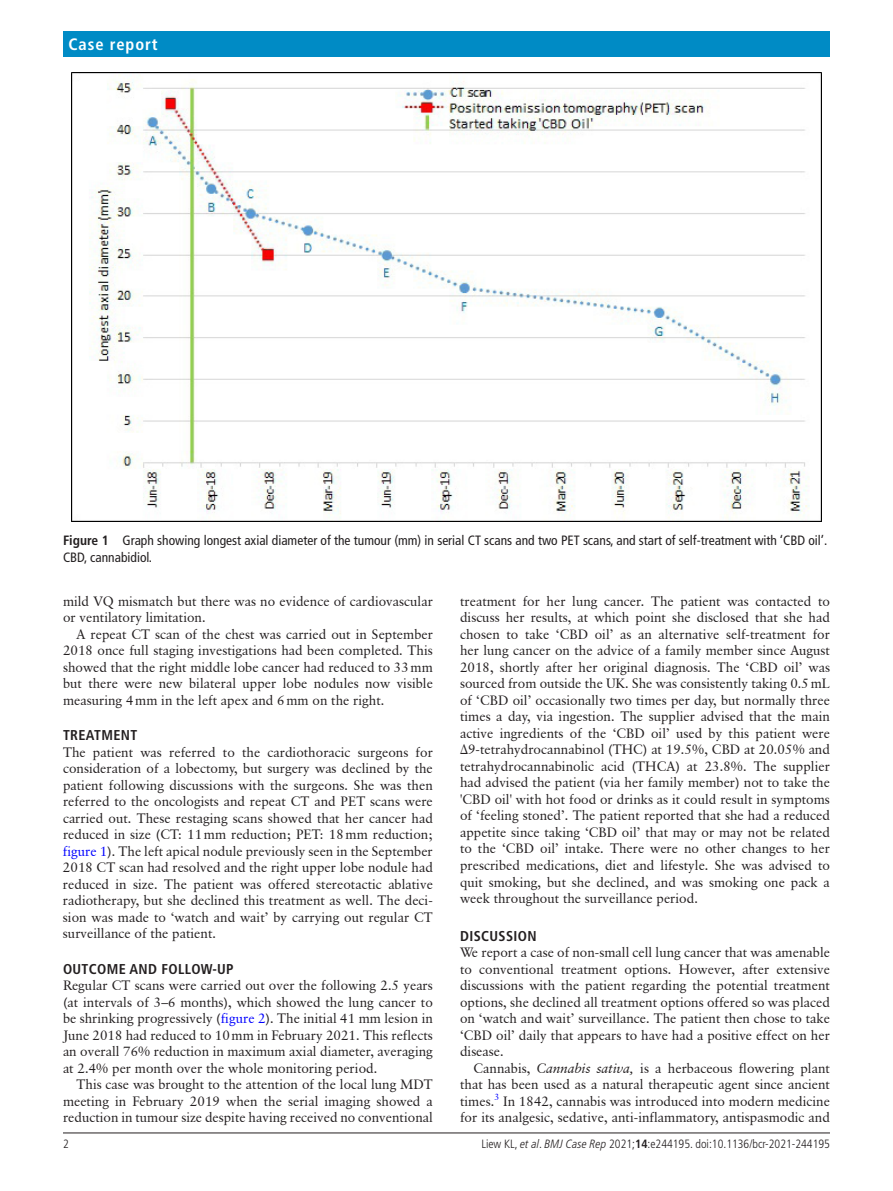
<style>
.page{position:relative;width:893px;height:1191px;background:#fff}
.page>*{position:absolute;margin:0;border:0;box-sizing:border-box;transform-origin:0 0}
.t1{font:700 condensed 16.5px "Frutiger LT Pro";letter-spacing:.055em;color:#fff}
.t2{font:700 condensed 14.25px "Frutiger LT Pro";letter-spacing:.025em;color:#231f20}
.t3{font:13.5px/16.5px "Classical Garamond BT";color:#231f20;text-align:justify}
.t4{font:condensed 13.5px/16.5px "Frutiger LT Pro";color:#231f20}
.t5{font:300 condensed 12px "Frutiger LT Pro";color:#231f20}
.s1{font-weight:700}
.s2{color:#00f}
.s3{font-style:italic}
</style>
<div class="page">
<hr style="left:63px;top:1132px;width:767px;height:1px;background:#231f20">
<div style="left:63px;top:31px;width:767px;height:25px;background:#008bc5"></div>
<img style="left:71px;top:72px;width:751px;height:449px">
<p class="t1" style="left:69px;top:34px;width:91px">Case report</p>
<p class="t4" style="left:63px;top:532px;width:766px"><span class="s1">Figure 1</span> Graph showing longest axial diameter of the tumour (mm) in serial CT scans and two PET scans, and start of self-treatment with ‘CBD oil’.<br>CBD, cannabidiol.</p>
<p class="t3" style="left:63px;top:593px;width:371px">mild VQ mismatch but there was no evidence of cardiovascular or ventilatory limitation.</p>
<p class="t3" style="left:63px;top:626px;width:371px;text-indent:14px">A repeat CT scan of the chest was carried out in September 2018 once full staging investigations had been completed. This showed that the right middle lobe cancer had reduced to 33mm but there were new bilateral upper lobe nodules now visible measuring 4mm in the left apex and 6mm on the right.</p>
<p class="t2" style="left:63px;top:727px;width:76px">TREATMENT</p>
<p class="t3" style="left:63px;top:743px;width:371px">The patient was referred to the cardiothoracic surgeons for consideration of a lobectomy, but surgery was declined by the patient following discussions with the surgeons. She was then referred to the oncologists and repeat CT and PET scans were carried out. These restaging scans showed that her cancer had reduced in size (CT: 11mm reduction; PET: 18mm reduction; <span class="s2">figure 1</span>). The left apical nodule previously seen in the September 2018 CT scan had resolved and the right upper lobe nodule had reduced in size. The patient was offered stereotactic ablative radiotherapy, but she declined this treatment as well. The deci&shy;sion was made to ‘watch and wait’ by carrying out regular CT surveillance of the patient.</p>
<p class="t2" style="left:63px;top:960px;width:172px">OUTCOME AND FOLLOW-UP</p>
<p class="t3" style="left:63px;top:977px;width:371px">Regular CT scans were carried out over the following 2.5 years (at intervals of 3–6 months), which showed the lung cancer to be shrinking progressively (<span class="s2">figure 2</span>). The initial 41 mm lesion in June 2018 had reduced to 10mm in February 2021. This reflects an overall 76% reduction in maximum axial diameter, averaging at 2.4% per month over the whole monitoring period.</p>
<p class="t3" style="left:63px;top:1076px;width:371px;text-indent:14px">This case was brought to the attention of the local lung MDT meeting in February 2019 when the serial imaging showed a reduction in tumour size despite having received no conventional</p>
<p class="t3" style="left:460px;top:593px;width:371px">treatment for her lung cancer. The patient was contacted to discuss her results, at which point she disclosed that she had chosen to take ‘CBD oil’ as an alternative self-treatment for her lung cancer on the advice of a family member since August 2018, shortly after her original diagnosis. The ‘CBD oil’ was sourced from outside the UK. She was consistently taking 0.5mL of ‘CBD oil’ occasionally two times per day, but normally three times a day, via ingestion. The supplier advised that the main active ingredients of the ‘CBD oil’ used by this patient were Δ9--tetrahydrocannabinol (THC) at 19.5%, CBD at 20.05% and tetrahydrocannabinolic acid (THCA) at 23.8%. The supplier had advised the patient (via her family member) not to take the 'CBD oil' with hot food or drinks as it could result in symptoms of ‘feeling stoned’. The patient reported that she had a reduced appetite since taking ‘CBD oil’ that may or may not be related to the ‘CBD oil’ intake. There were no other changes to her prescribed medications, diet and lifestyle. She was advised to quit smoking, but she declined, and was smoking one pack a week throughout the surveillance period.</p>
<p class="t2" style="left:460px;top:927px;width:78px">DISCUSSION</p>
<p class="t3" style="left:460px;top:944px;width:371px">We report a case of non-small cell lung cancer that was amenable to conventional treatment options. However, after extensive discussions with the patient regarding the potential treatment options, she declined all treatment options offered so was placed on ‘watch and wait’ surveillance. The patient then chose to take ‘CBD oil’ daily that appears to have had a positive effect on her disease.</p>
<p class="t3" style="left:460px;top:1059px;width:371px;text-indent:14px">Cannabis, <span class="s3">Cannabis sativa,</span> is a herbaceous flowering plant that has been used as a natural therapeutic agent since ancient times.<sup>3</sup> In 1842, cannabis was introduced into modern medicine for its analgesic, sedative, anti-inflammatory, antispasmodic and</p>
<p class="t5" style="left:63px;top:1136px;width:7px">2</p>
<p class="t5" style="left:481px;top:1136px;width:350px">Liew KL, <span class="s3">et al</span>. <span class="s3">BMJ Case Rep</span> 2021;<span class="s1">14</span>:e244195. doi:10.1136/bcr-2021-244195</p>
</div>
